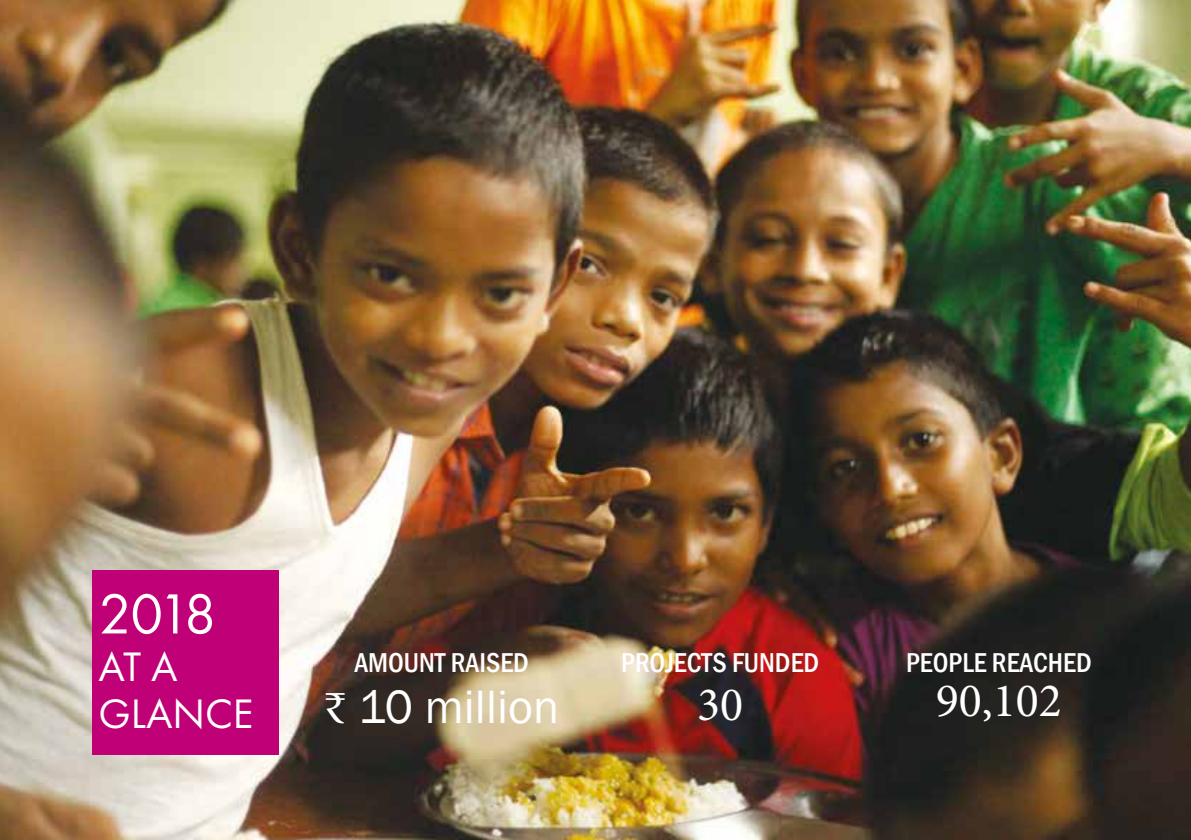
<style>
.page{position:relative;width:1191px;height:840px;background:#fff}
.page>*{position:absolute;margin:0;border:0;box-sizing:border-box;transform-origin:0 0}
.t1{font:58.4px "Futura PT";color:#fff}
.t2{font:48px "Franklin Gothic";color:#fff}
.t3{font:48px "Minion Pro";color:#fff}
.t4{font:42.6px/47.4px "Futura PT";color:#fff}
.t5{font:500 condensed 28px "Franklin Gothic";color:#fff}
.s1{font-family:"Minion Pro"}
</style>
<div class="page">
<img style="left:0;top:0;width:1191px;height:839px">
<div style="left:92px;top:570px;width:187px;height:184px;background:#c00076"></div>
<h1 class="t1" style="left:98px;top:579px;width:120px">2018</h1>
<h3 class="t4" style="left:98px;top:642px;width:157px">AT A<br>GLANCE</h3>
<p class="t5" style="left:354px;top:644px;width:176px">AMOUNT RAISED</p>
<p class="t5" style="left:621px;top:644px;width:200px">PROJECTS FUNDED</p>
<p class="t5" style="left:906px;top:644px;width:187px">PEOPLE REACHED</p>
<h2 class="t2" style="left:324px;top:676px;width:236px"><span class="s1">₹</span> 10 million</h2>
<h2 class="t3" style="left:697px;top:672px;width:48px">30</h2>
<h2 class="t3" style="left:935px;top:668px;width:128px">90,102</h2>
</div>
